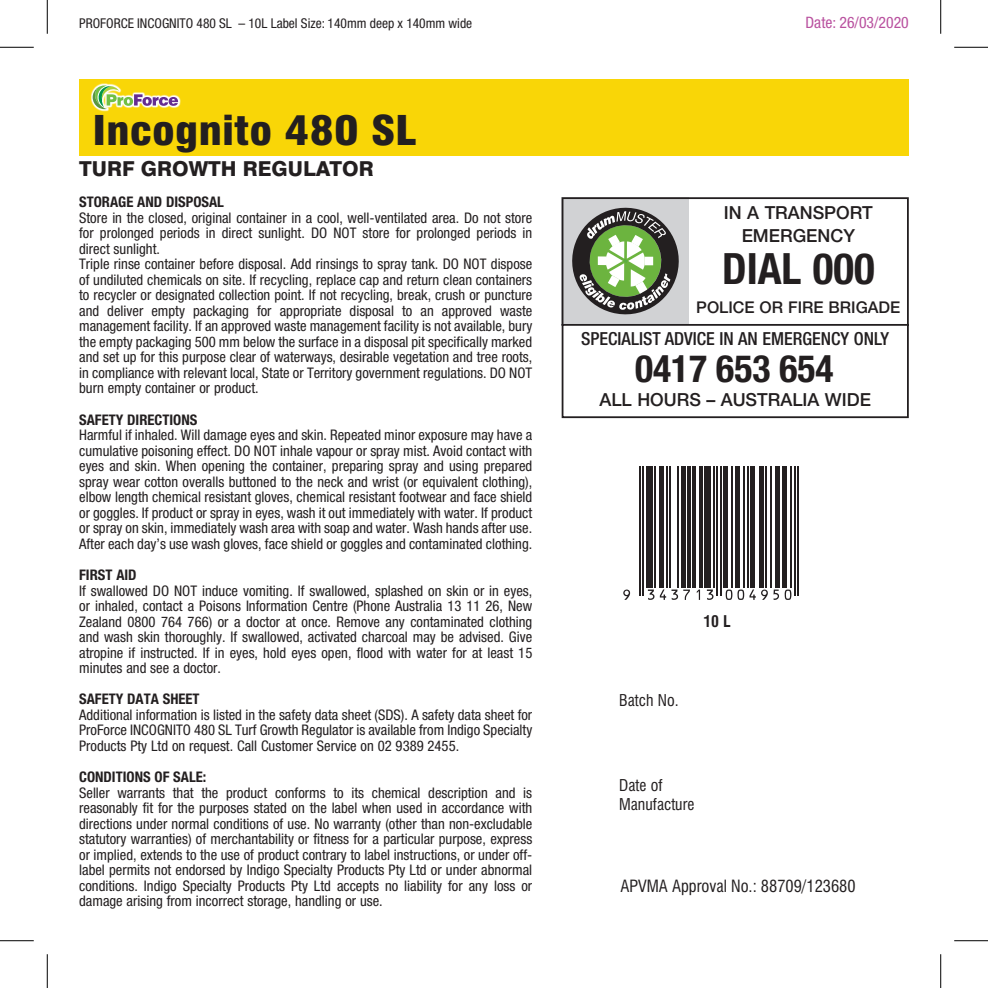
<style>
.page{position:relative;width:988px;height:988px;background:#fff}
.page>*{position:absolute;margin:0;border:0;box-sizing:border-box;transform-origin:0 0}
.t1{font:700 condensed 43.2px "Helvetica Neue";color:#231f20}
.t2{font:900 condensed 40.05px "Swiss 721 BT";color:#231f20;scale:1.15 1}
.t3{font:700 condensed 37.8px "Helvetica Neue";color:#231f20}
.t4{font:800 20.47px "Swiss 721 BT";color:#231f20}
.t5{font:500 18px/23.4px "Helvetica Neue";color:#231f20;text-align:center}
.t6{font:500 condensed 18px "Helvetica Neue";color:#231f20}
.t7{font:condensed 16.43px "Swiss 721 BT";color:#231f20}
.t8{font:500 16.2px "Helvetica Neue";color:#231f20}
.t9{font:condensed 15.97px/19.1px "Swiss 721 BT";color:#231f20}
.t10{font:condensed 15.75px "Helvetica Neue";color:#b9519f}
.t11{font:700 condensed 15.75px "Swiss 721 BT";color:#231f20}
.t12{font:condensed 14.62px/15.5px "Helvetica Neue";color:#231f20;text-align:justify}
.t13{font:700 condensed 14.62px "Helvetica Neue";color:#231f20}
.t14{font:condensed 13.5px "Helvetica Neue";color:#231f20}
</style>
<div class="page">
<svg style="left:561px;top:197px;width:347px;height:222px"></svg>
<svg style="left:630px;top:466px;width:169px;height:134px"></svg>
<hr style="left:639px;top:466px;width:1px;height:130px;background:#231f20">
<hr style="left:642px;top:466px;width:1px;height:130px;background:#231f20">
<div style="left:645px;top:466px;width:7px;height:121px;background:#231f20"></div>
<hr style="left:654px;top:466px;width:1px;height:121px;background:#231f20">
<div style="left:659px;top:466px;width:5px;height:121px;background:#231f20"></div>
<hr style="left:666px;top:466px;width:1px;height:121px;background:#231f20">
<hr style="left:669px;top:466px;width:1px;height:121px;background:#231f20">
<hr style="left:677px;top:466px;width:2px;height:121px;background:#231f20">
<div style="left:681px;top:466px;width:5px;height:121px;background:#231f20"></div>
<hr style="left:687px;top:466px;width:4px;height:121px;background:#231f20">
<hr style="left:692px;top:466px;width:4px;height:121px;background:#231f20">
<hr style="left:699px;top:466px;width:3px;height:121px;background:#231f20">
<div style="left:704px;top:466px;width:7px;height:121px;background:#231f20"></div>
<hr style="left:713px;top:466px;width:1px;height:121px;background:#231f20">
<hr style="left:716px;top:466px;width:2px;height:130px;background:#231f20">
<hr style="left:719px;top:466px;width:2px;height:130px;background:#231f20">
<div style="left:723px;top:466px;width:5px;height:121px;background:#231f20"></div>
<hr style="left:731px;top:466px;width:2px;height:121px;background:#231f20">
<hr style="left:735px;top:466px;width:4px;height:121px;background:#231f20">
<hr style="left:743px;top:466px;width:1px;height:121px;background:#231f20">
<hr style="left:746px;top:466px;width:2px;height:121px;background:#231f20">
<div style="left:750px;top:466px;width:5px;height:121px;background:#231f20"></div>
<div style="left:758px;top:466px;width:5px;height:121px;background:#231f20"></div>
<hr style="left:765px;top:466px;width:1px;height:121px;background:#231f20">
<hr style="left:770px;top:466px;width:1px;height:121px;background:#231f20">
<div style="left:775px;top:466px;width:5px;height:121px;background:#231f20"></div>
<div style="left:782px;top:466px;width:5px;height:121px;background:#231f20"></div>
<hr style="left:790px;top:466px;width:2px;height:121px;background:#231f20">
<hr style="left:794px;top:466px;width:1px;height:130px;background:#231f20">
<hr style="left:797px;top:466px;width:1px;height:130px;background:#231f20">
<svg style="left:623px;top:589px;width:7px;height:11px"></svg>
<svg style="left:648px;top:589px;width:42px;height:11px"></svg>
<svg style="left:696px;top:589px;width:4px;height:11px"></svg>
<svg style="left:706px;top:589px;width:7px;height:11px"></svg>
<svg style="left:725px;top:589px;width:30px;height:11px"></svg>
<svg style="left:761px;top:589px;width:6px;height:11px"></svg>
<svg style="left:773px;top:589px;width:18px;height:11px"></svg>
<div style="left:79px;top:79px;width:829px;height:77px;background:#f9d607"></div>
<svg style="left:90px;top:83px;width:90px;height:28px"></svg>
<svg style="left:93px;top:85px;width:85px;height:24px"></svg>
<hr style="left:0;top:47px;width:34px;height:1px;background:#000">
<hr style="left:954px;top:47px;width:33px;height:1px;background:#000">
<hr style="left:0;top:940px;width:34px;height:1px;background:#000">
<hr style="left:954px;top:940px;width:33px;height:1px;background:#000">
<hr style="left:47px;top:0;width:1px;height:34px;background:#000">
<hr style="left:47px;top:954px;width:1px;height:33px;background:#000">
<hr style="left:940px;top:0;width:1px;height:34px;background:#000">
<hr style="left:940px;top:954px;width:1px;height:33px;background:#000">
<p class="t14" style="left:79px;top:15px;width:394px">PROFORCE INCOGNITO 480 SL – 10L Label Size: 140mm deep x 140mm wide</p>
<p class="t10" style="left:805px;top:13px;width:105px">Date: 26/03/2020</p>
<h2 class="t2" style="left:93px;top:106px;width:283px">Incognito 480 SL</h2>
<h3 class="t4" style="left:79px;top:156px;width:296px">TURF GROWTH REGULATOR</h3>
<p class="t13" style="left:79px;top:193px;width:146px">STORAGE AND DISPOSAL</p>
<p class="t12" style="left:79px;top:209px;width:454px;text-align:left">Store in the closed, original container in a cool, well-ventilated area. Do not store for prolonged periods in direct sunlight. DO NOT store for prolonged periods in direct sunlight.<br>Triple rinse container before disposal. Add rinsings to spray tank. DO NOT dispose of undiluted chemicals on site. If recycling, replace cap and return clean containers to recycler or designated collection point. If not recycling, break, crush or puncture and deliver empty packaging for appropriate disposal to an approved waste management facility. If an approved waste management facility is not available, bury the empty packaging 500 mm below the surface in a disposal pit specifically marked and set up for this purpose clear of waterways, desirable vegetation and tree roots, in compliance with relevant local, State or Territory government regulations. DO NOT burn empty container or product.</p>
<p class="t13" style="left:79px;top:410px;width:120px">SAFETY DIRECTIONS</p>
<p class="t12" style="left:79px;top:427px;width:454px">Harmful if inhaled. Will damage eyes and skin. Repeated minor exposure may have a cumulative poisoning effect. DO NOT inhale vapour or spray mist. Avoid contact with eyes and skin. When opening the container, preparing spray and using prepared spray wear cotton overalls buttoned to the neck and wrist (or equivalent clothing), elbow length chemical resistant gloves, chemical resistant footwear and face shield or goggles. If product or spray in eyes, wash it out immediately with water. If product or spray on skin, immediately wash area with soap and water. Wash hands after use.<br>After each day’s use wash gloves, face shield or goggles and contaminated clothing.</p>
<p class="t13" style="left:79px;top:566px;width:59px">FIRST AID</p>
<p class="t12" style="left:79px;top:582px;width:454px">If swallowed DO NOT induce vomiting. If swallowed, splashed on skin or in eyes, or inhaled, contact a Poisons Information Centre (Phone Australia 13 11 26, New Zealand 0800 764 766) or a doctor at once. Remove any contaminated clothing and wash skin thoroughly. If swallowed, activated charcoal may be advised. Give atropine if instructed. If in eyes, hold eyes open, flood with water for at least 15 minutes and see a doctor.</p>
<p class="t13" style="left:79px;top:690px;width:122px">SAFETY DATA SHEET</p>
<p class="t12" style="left:79px;top:706px;width:454px">Additional information is listed in the safety data sheet (SDS). A safety data sheet for ProForce INCOGNITO 480 SL Turf Growth Regulator is available from Indigo Specialty Products Pty Ltd on request. Call Customer Service on 02 9389 2455.</p>
<p class="t13" style="left:79px;top:767px;width:129px">CONDITIONS OF SALE:</p>
<p class="t12" style="left:79px;top:784px;width:454px">Seller warrants that the product conforms to its chemical description and is reasonably fit for the purposes stated on the label when used in accordance with directions under normal conditions of use. No warranty (other than non-excludable statutory warranties) of merchantability or fitness for a particular purpose, express or implied, extends to the use of product contrary to label instructions, or under off&shy;label permits not endorsed by Indigo Specialty Products Pty Ltd or under abnormal conditions. Indigo Specialty Products Pty Ltd accepts no liability for any loss or damage arising from incorrect storage, handling or use.</p>
<p class="t5" style="left:724px;top:200px;width:150px">IN A TRANSPORT<br>EMERGENCY</p>
<h1 class="t1" style="left:722px;top:242px;width:154px">DIAL 000</h1>
<p class="t8" style="left:696px;top:297px;width:205px">POLICE OR FIRE BRIGADE</p>
<p class="t6" style="left:581px;top:328px;width:309px">SPECIALIST ADVICE IN AN EMERGENCY ONLY</p>
<h3 class="t3" style="left:635px;top:346px;width:200px">0417 653 654</h3>
<p class="t5" style="left:599px;top:388px;width:273px">ALL HOURS – AUSTRALIA WIDE</p>
<p class="t9" style="left:619px;top:690px;width:61px">Batch No.</p>
<p class="t11" style="left:703px;top:611px;width:29px">10 L</p>
<p class="t9" style="left:619px;top:775px;width:77px">Date of<br>Manufacture</p>
<p class="t7" style="left:620px;top:875px;width:237px">APVMA Approval No.: 88709/123680</p>
</div>
